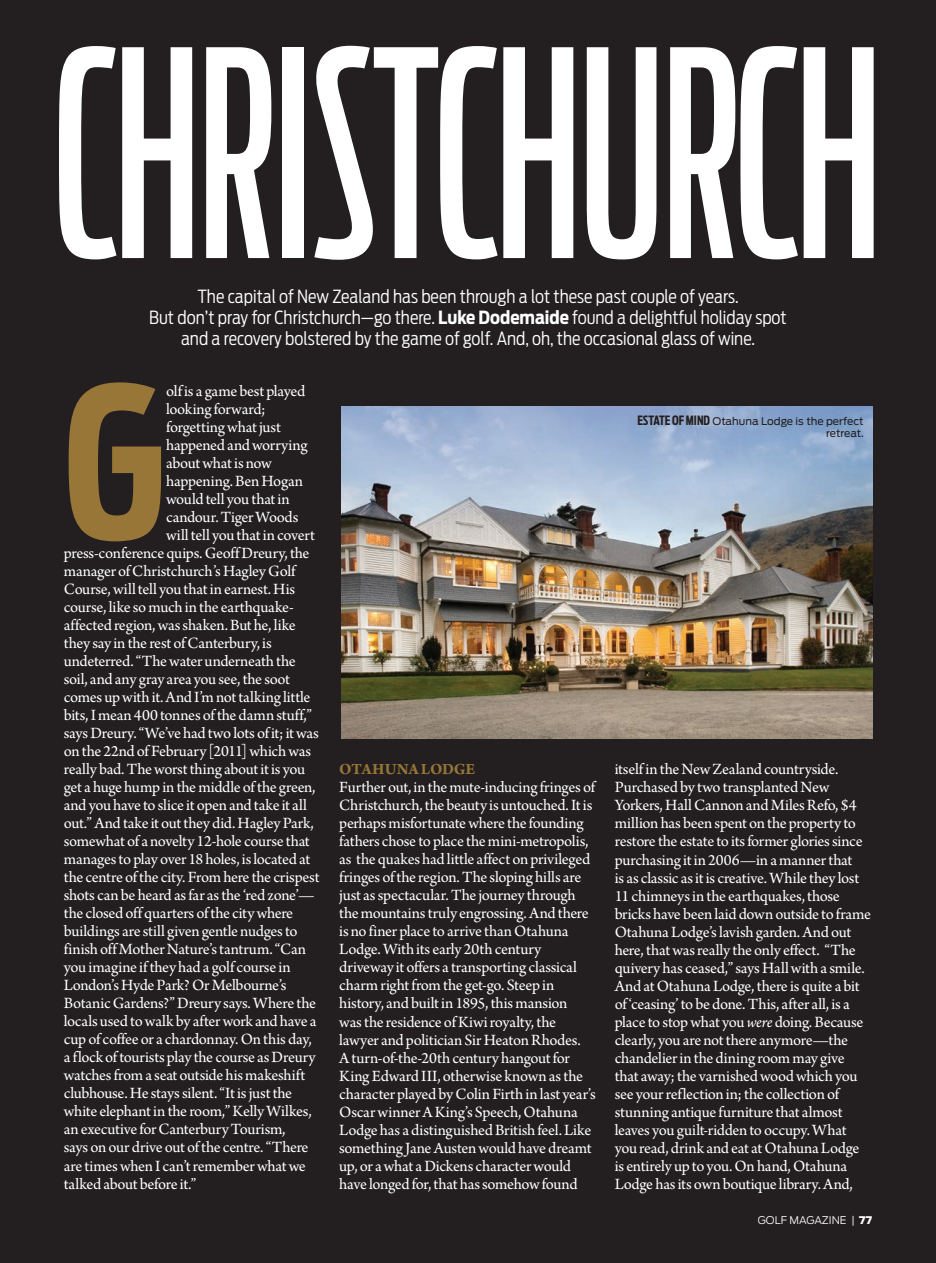
<style>
.page{position:relative;width:936px;height:1263px;background:#fff}
.page>*{position:absolute;margin:0;border:0;box-sizing:border-box;transform-origin:0 0}
.F-Headline{font:284.55px "Antenna Comp";letter-spacing:-.01em;color:#fff}
.F-Body_copy_FirstPar{font:700 210.9px "Antenna Extra Cond";color:#987638}
.F_intro{font:300 18px/21px "Antenna Cond";color:#fff;text-align:center}
.F-BodycopyIndent{font:16.5px/18px "Arno Pro";letter-spacing:-.015em;color:#fff}
.F-Body_copy_FirstPar-2{font:16.5px "Arno Pro";letter-spacing:-.015em;color:#fff}
.F-BodycopyIndent-2{font:700 16.5px "Arno Pro";letter-spacing:-.005em;color:#987638}
.F-Caption{font:10.5px/12px "Antenna";color:#231f20;text-align:right}
.t1{font:300 10.5px "Antenna";color:#fff}
.s1{font-weight:700}
.s2{font-family:"Antenna Extra Cond";font-weight:700;font-size:12.75px}
.s3{font-style:italic}
.s4{font-weight:900}
</style>
<div class="page">
<div style="left:0;top:0;width:935px;height:1263px;background:#231f20"></div>
<img style="left:342px;top:406px;width:530px;height:332px">
<p class="F-Headline" style="left:54px;top:-15px;width:829px">CHRISTCHURCH</p>
<p class="F_intro" style="left:149px;top:286px;width:639px">The capital of New Zealand has been through a lot these past couple of years.<br>But don’t pray for Christchurch—go there. <span class="s1">Luke Dodemaide</span> found a delightful holiday spot and a recovery bolstered by the game of golf. And, oh, the occasional glass of wine.</p>
<p class="F-Body_copy_FirstPar" style="left:64px;top:338px;width:103px">G</p>
<p class="F-Body_copy_FirstPar-2" style="left:166px;top:382px;width:141px">olf is a game best played</p>
<p class="F-Body_copy_FirstPar-2" style="left:166px;top:400px;width:101px">looking forward;</p>
<p class="F-Body_copy_FirstPar-2" style="left:166px;top:418px;width:116px">forgetting what just</p>
<p class="F-Body_copy_FirstPar-2" style="left:166px;top:436px;width:143px">happened and worrying</p>
<p class="F-Body_copy_FirstPar-2" style="left:166px;top:454px;width:107px">about what is now</p>
<p class="F-Body_copy_FirstPar-2" style="left:166px;top:472px;width:138px">happening. Ben Hogan</p>
<p class="F-Body_copy_FirstPar-2" style="left:166px;top:490px;width:125px">would tell you that in</p>
<p class="F-Body_copy_FirstPar-2" style="left:166px;top:508px;width:134px">candour. Tiger Woods</p>
<p class="F-Body_copy_FirstPar-2" style="left:166px;top:526px;width:150px">will tell you that in covert</p>
<p class="F-Body_copy_FirstPar-2" style="left:64px;top:544px;width:247px">press-conference quips. Geoff Dreury, the</p>
<p class="F-Body_copy_FirstPar-2" style="left:64px;top:562px;width:233px">manager of Christchurch’s Hagley Golf</p>
<p class="F-Body_copy_FirstPar-2" style="left:64px;top:580px;width:233px">Course, will tell you that in earnest. His</p>
<p class="F-Body_copy_FirstPar-2" style="left:64px;top:598px;width:231px">course, like so much in the earthquake-</p>
<p class="F-Body_copy_FirstPar-2" style="left:64px;top:616px;width:233px">affected region, was shaken. But he, like</p>
<p class="F-Body_copy_FirstPar-2" style="left:64px;top:634px;width:209px">they say in the rest of Canterbury, is</p>
<p class="F-Body_copy_FirstPar-2" style="left:64px;top:652px;width:233px">undeterred. “The water underneath the</p>
<p class="F-Body_copy_FirstPar-2" style="left:64px;top:670px;width:228px">soil, and any gray area you see, the soot</p>
<p class="F-Body_copy_FirstPar-2" style="left:64px;top:688px;width:248px">comes up with it. And I’m not talking little</p>
<p class="F-Body_copy_FirstPar-2" style="left:64px;top:706px;width:249px">bits, I mean 400 tonnes of the damn stuff,”</p>
<p class="F-Body_copy_FirstPar-2" style="left:64px;top:724px;width:257px">says Dreury. “We’ve had two lots of it; it was</p>
<p class="F-Body_copy_FirstPar-2" style="left:64px;top:742px;width:249px">on the 22nd of February [2011] which was</p>
<p class="F-Body_copy_FirstPar-2" style="left:64px;top:760px;width:243px">really bad. The worst thing about it is you</p>
<p class="F-Body_copy_FirstPar-2" style="left:64px;top:778px;width:253px">get a huge hump in the middle of the green,</p>
<p class="F-Body_copy_FirstPar-2" style="left:64px;top:796px;width:244px">and you have to slice it open and take it all</p>
<p class="F-Body_copy_FirstPar-2" style="left:64px;top:814px;width:251px">out.” And take it out they did. Hagley Park,</p>
<p class="F-Body_copy_FirstPar-2" style="left:64px;top:832px;width:247px">somewhat of a novelty 12-hole course that</p>
<p class="F-Body_copy_FirstPar-2" style="left:64px;top:850px;width:248px">manages to play over 18 holes, is located at</p>
<p class="F-Body_copy_FirstPar-2" style="left:64px;top:868px;width:257px">the centre of the city. From here the crispest</p>
<p class="F-Body_copy_FirstPar-2" style="left:64px;top:886px;width:252px">shots can be heard as far as the ‘red zone’—</p>
<p class="F-Body_copy_FirstPar-2" style="left:64px;top:904px;width:231px">the closed off quarters of the city where</p>
<p class="F-Body_copy_FirstPar-2" style="left:64px;top:922px;width:235px">buildings are still given gentle nudges to</p>
<p class="F-Body_copy_FirstPar-2" style="left:64px;top:940px;width:244px">finish off Mother Nature’s tantrum. “Can</p>
<p class="F-Body_copy_FirstPar-2" style="left:64px;top:958px;width:228px">you imagine if they had a golf course in</p>
<p class="F-Body_copy_FirstPar-2" style="left:64px;top:976px;width:224px">London’s Hyde Park? Or Melbourne’s</p>
<p class="F-Body_copy_FirstPar-2" style="left:64px;top:994px;width:254px">Botanic Gardens?” Dreury says. Where the</p>
<p class="F-Body_copy_FirstPar-2" style="left:64px;top:1012px;width:254px">locals used to walk by after work and have a</p>
<p class="F-Body_copy_FirstPar-2" style="left:64px;top:1030px;width:249px">cup of coffee or a chardonnay. On this day,</p>
<p class="F-Body_copy_FirstPar-2" style="left:64px;top:1048px;width:253px">a flock of tourists play the course as Dreury</p>
<p class="F-Body_copy_FirstPar-2" style="left:64px;top:1066px;width:243px">watches from a seat outside his makeshift</p>
<p class="F-Body_copy_FirstPar-2" style="left:64px;top:1084px;width:230px">clubhouse. He stays silent. “It is just the</p>
<p class="F-Body_copy_FirstPar-2" style="left:64px;top:1102px;width:249px">white elephant in the room,” Kelly Wilkes,</p>
<p class="F-Body_copy_FirstPar-2" style="left:64px;top:1120px;width:223px">an executive for Canterbury Tourism,</p>
<p class="F-Body_copy_FirstPar-2" style="left:64px;top:1138px;width:246px">says on our drive out of the centre. “There</p>
<p class="F-Body_copy_FirstPar-2" style="left:64px;top:1156px;width:243px">are times when I can’t remember what we</p>
<p class="F-Body_copy_FirstPar-2" style="left:64px;top:1174px;width:134px">talked about before it.”</p>
<p class="F-Caption" style="left:637px;top:415px;width:228px"><span class="s2">ESTATE OF MIND</span> Otahuna Lodge is the perfect retreat.</p>
<p class="F-BodycopyIndent" style="left:614px;top:761px;width:258px">itself in the New Zealand countryside.<br>Purchased by two transplanted New Yorkers, Hall Cannon and Miles Refo, $4 million has been spent on the property to restore the estate to its former glories since purchasing it in 2006—in a manner that<br>is as classic as it is creative. While they lost 11 chimneys in the earthquakes, those bricks have been laid down outside to frame Otahuna Lodge’s lavish garden. And out here, that was really the only effect. “The quivery has ceased,” says Hall with a smile.<br>And at Otahuna Lodge, there is quite a bit of ‘ceasing’ to be done. This, after all, is a place to stop what you <span class="s3">were</span> doing. Because clearly, you are not there anymore—the chandelier in the dining room may give that away; the varnished wood which you see your reflection in; the collection of stunning antique furniture that almost leaves you guilt-ridden to occupy. What you read, drink and eat at Otahuna Lodge is entirely up to you. On hand, Otahuna Lodge has its own boutique library. And,</p>
<p class="F-BodycopyIndent-2" style="left:339px;top:760px;width:137px">OTAHUNA LODGE</p>
<p class="F-BodycopyIndent" style="left:339px;top:779px;width:258px">Further out, in the mute-inducing fringes of Christchurch, the beauty is untouched. It is perhaps misfortunate where the founding fathers chose to place the mini-metropolis, as the quakes had little affect on privileged fringes of the region. The sloping hills are just as spectacular. The journey through the mountains truly engrossing. And there is no finer place to arrive than Otahuna Lodge. With its early 20th century driveway it offers a transporting classical charm right from the get-go. Steep in history, and built in 1895, this mansion<br>was the residence of Kiwi royalty, the lawyer and politician Sir Heaton Rhodes.<br>A turn-of-the-20th century hangout for King Edward III, otherwise known as the character played by Colin Firth in last year’s Oscar winner A King’s Speech, Otahuna Lodge has a distinguished British feel. Like something Jane Austen would have dreamt up, or a what a Dickens character would have longed for, that has somehow found</p>
<p class="t1" style="left:757px;top:1214px;width:116px">GOLF MAGAZINE | <span class="s4">77</span></p>
</div>
